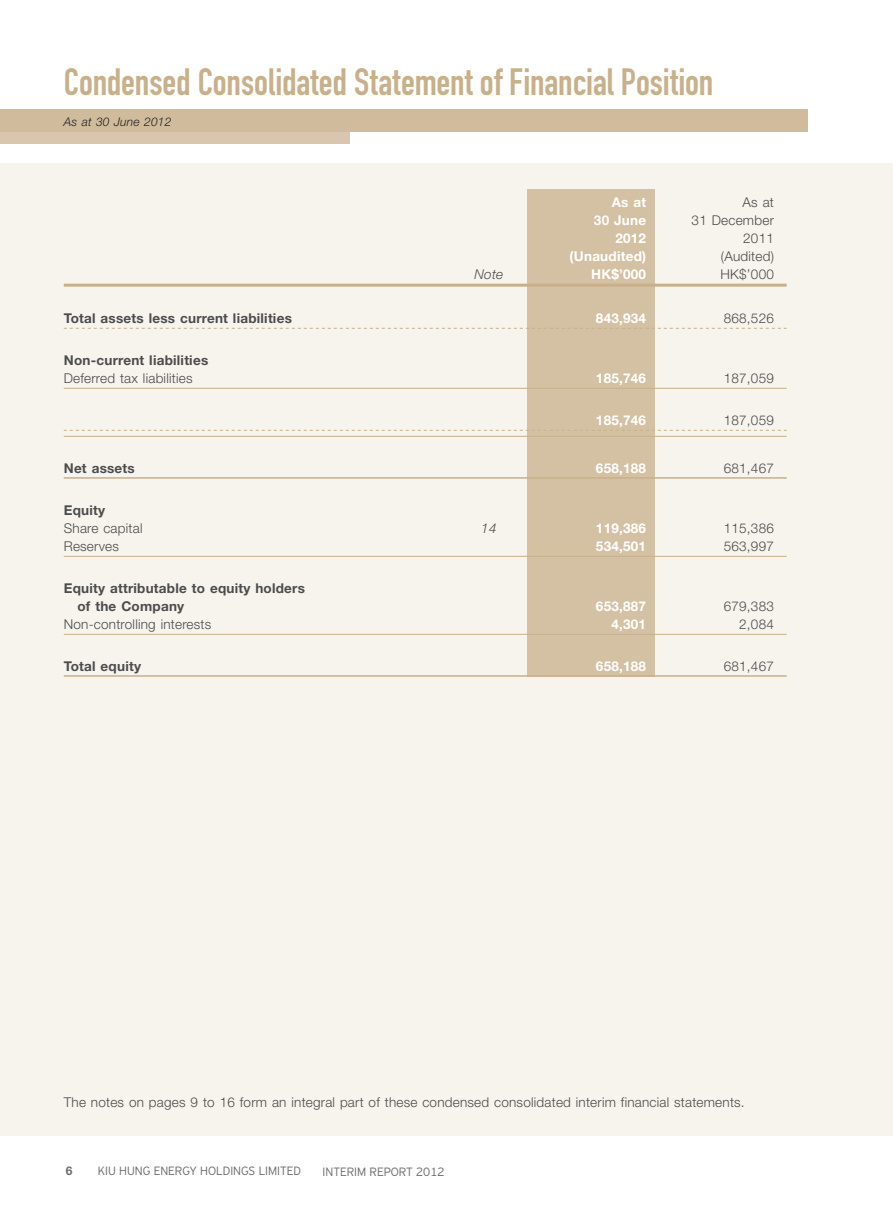
<style>
.page{position:relative;width:893px;height:1212px;background:#fff}
.page>*{position:absolute;margin:0;border:0;box-sizing:border-box;transform-origin:0 0}
.t1{font:37.5px "DIN Engschrift Std";letter-spacing:-.005em;color:#c8b08b}
.t2{font:300 13.5px/18px "Helvetica Neue LT Std";letter-spacing:.015em;color:#4b4c4d}
.t3{font:700 13.5px/18px "Helvetica Neue LT Std";letter-spacing:.015em;color:#4b4c4d}
.t4{font:700 13.5px "Helvetica Neue LT Std";letter-spacing:.015em;color:#fff}
.t5{font:italic 300 13.5px "Helvetica Neue LT Std";letter-spacing:.015em;color:#4b4c4d}
.t6{font:300 12px "Interstate";color:#6c6d70}
.t7{font:italic 300 12px "Helvetica Neue LT Std";letter-spacing:.015em;color:#231f20}
.s1{font-weight:300}
.s2{font-weight:700}
</style>
<div class="page">
<div style="left:0;top:163px;width:893px;height:972px;background:#f7f3ed"></div>
<div style="left:0;top:132px;width:350px;height:11px;background:#d8c7ae"></div>
<div style="left:0;top:109px;width:808px;height:23px;background:#d0bc9c"></div>
<div style="left:527px;top:189px;width:128px;height:487px;background:#d4c1a3"></div>
<hr style="left:64px;top:284px;width:723px;height:3px;background:#c8b08b">
<svg style="left:64px;top:328px;width:723px;height:1px"></svg>
<hr style="left:64px;top:388px;width:723px;height:1px;background:#c8b08b">
<svg style="left:64px;top:430px;width:723px;height:1px"></svg>
<hr style="left:64px;top:436px;width:723px;height:1px;background:#c8b08b">
<hr style="left:64px;top:477px;width:723px;height:2px;background:#c8b08b">
<hr style="left:64px;top:556px;width:723px;height:1px;background:#c8b08b">
<hr style="left:64px;top:634px;width:723px;height:1px;background:#c8b08b">
<hr style="left:64px;top:675px;width:723px;height:2px;background:#c8b08b">
<p class="t1" style="left:64px;top:60px;width:651px">Condensed Consolidated Statement of Financial Position</p>
<p class="t7" style="left:64px;top:115px;width:109px">As at 30 June 2012</p>
<p class="t4" style="left:612px;top:194px;width:36px">As at</p>
<p class="t2" style="left:742px;top:193px;width:33px">As at</p>
<p class="t4" style="left:594px;top:212px;width:54px">30 June</p>
<p class="t2" style="left:692px;top:211px;width:84px">31 December</p>
<p class="t4" style="left:615px;top:230px;width:32px">2012</p>
<p class="t2" style="left:743px;top:229px;width:32px">2011</p>
<p class="t4" style="left:570px;top:248px;width:78px">(Unaudited)</p>
<p class="t2" style="left:721px;top:247px;width:55px">(Audited)</p>
<p class="t5" style="left:475px;top:266px;width:30px">Note</p>
<p class="t4" style="left:591px;top:266px;width:56px">HK$’000</p>
<p class="t2" style="left:720px;top:265px;width:55px">HK$’000</p>
<p class="t3" style="left:64px;top:309px;width:230px">Total assets less current liabilities</p>
<p class="t4" style="left:596px;top:309px;width:52px">843,934</p>
<p class="t2" style="left:724px;top:309px;width:52px">868,526</p>
<p class="t3" style="left:64px;top:351px;width:146px">Non-current liabilities<br><span class="s1">Deferred tax liabilities</span></p>
<p class="t4" style="left:596px;top:369px;width:52px">185,746</p>
<p class="t2" style="left:724px;top:369px;width:52px">187,059</p>
<p class="t4" style="left:596px;top:411px;width:52px">185,746</p>
<p class="t2" style="left:724px;top:411px;width:52px">187,059</p>
<p class="t3" style="left:64px;top:459px;width:73px">Net assets</p>
<p class="t4" style="left:596px;top:459px;width:52px">658,188</p>
<p class="t2" style="left:724px;top:459px;width:52px">681,467</p>
<p class="t2" style="left:64px;top:501px;width:80px"><span class="s2">Equity<br></span>Share capital</p>
<p class="t5" style="left:481px;top:520px;width:17px">14</p>
<p class="t4" style="left:596px;top:519px;width:52px">119,386</p>
<p class="t2" style="left:724px;top:519px;width:52px">115,386</p>
<p class="t2" style="left:64px;top:537px;width:57px">Reserves</p>
<p class="t4" style="left:596px;top:537px;width:52px">534,501</p>
<p class="t2" style="left:724px;top:537px;width:52px">563,997</p>
<p class="t3" style="left:78px;top:579px;width:229px;text-indent:-14px">Equity attributable to equity holders of the Company</p>
<p class="t4" style="left:596px;top:597px;width:52px">653,887</p>
<p class="t2" style="left:724px;top:597px;width:52px">679,383</p>
<p class="t2" style="left:64px;top:615px;width:149px">Non-controlling interests</p>
<p class="t4" style="left:611px;top:615px;width:36px">4,301</p>
<p class="t2" style="left:739px;top:615px;width:36px">2,084</p>
<p class="t3" style="left:64px;top:657px;width:79px">Total equity</p>
<p class="t4" style="left:596px;top:657px;width:52px">658,188</p>
<p class="t2" style="left:724px;top:657px;width:52px">681,467</p>
<p class="t2" style="left:64px;top:1093px;width:682px">The notes on pages 9 to 16 form an integral part of these condensed consolidated interim financial statements.</p>
<p class="t6" style="left:98px;top:1164px;width:205px">KIU HUNG ENERGY HOLDINGS LIMITED</p>
<p class="t6" style="left:323px;top:1164px;width:11px">INTERIM</p>
<p class="t6" style="left:370px;top:1164px;width:76px">REPORT 2012</p>
</div>
